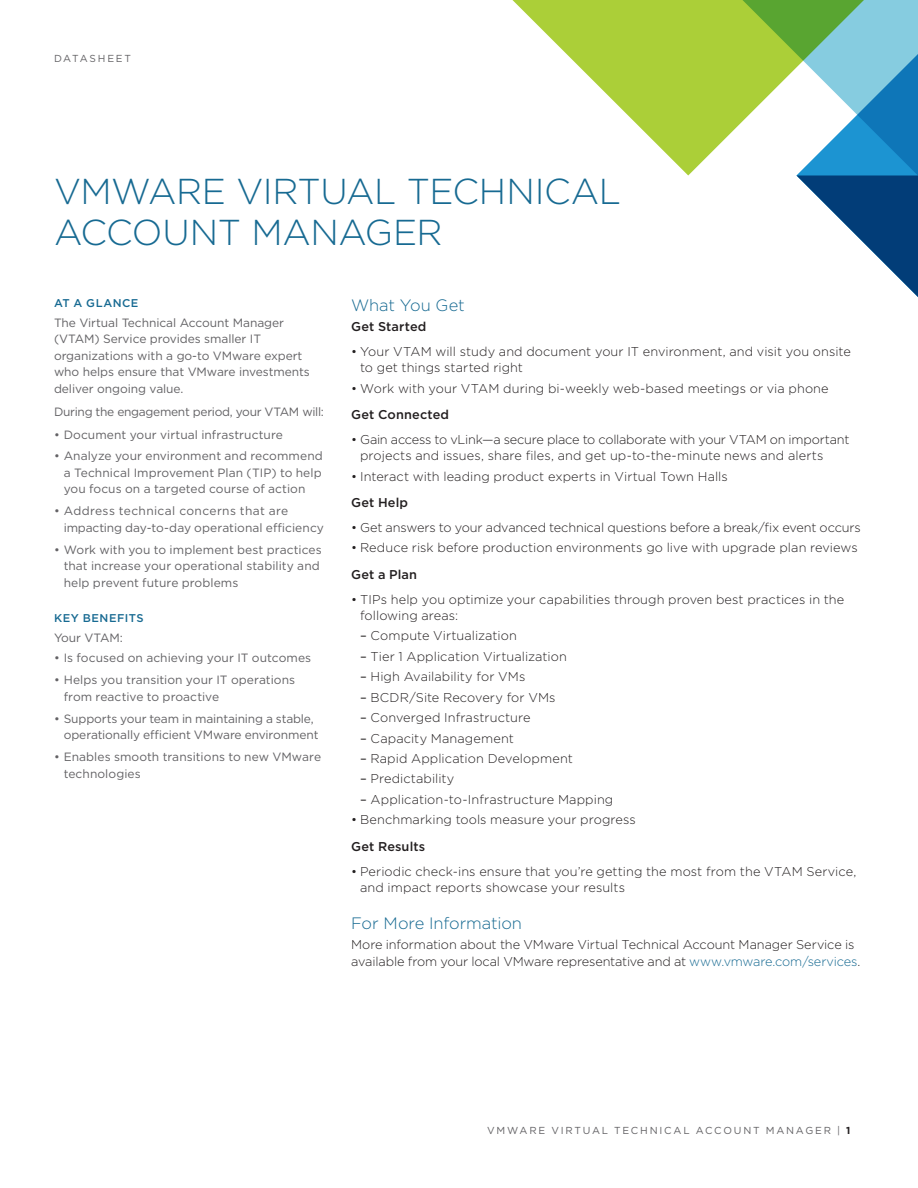
<style>
.page{position:relative;width:918px;height:1188px;background:#fff}
.page>*{position:absolute;margin:0;border:0;box-sizing:border-box;transform-origin:0 0}
.t1{font:300 36px/40.5px "Gotham";letter-spacing:-.01em;color:#176a92}
.t2{font:300 16.5px "Gotham";letter-spacing:-.005em;color:#176a92}
.t3{font:300 12.75px/16.2px "Gotham";letter-spacing:.005em;color:#231f20}
.t4{font:300 12.75px "Gotham";letter-spacing:-.015em;color:#231f20}
.t5{font:500 12.75px "Gotham";letter-spacing:.01em;color:#231f20}
.t6{font:12px/16.5px "Gotham";letter-spacing:-.005em;color:#636265}
.t7{font:12px "Gotham";letter-spacing:-.025em;color:#636265}
.t8{font:500 11.25px "Gotham";letter-spacing:.05em;color:#176a92}
.t9{font:10.2px "Gotham";letter-spacing:.175em;color:#636265}
.s1{font-weight:400}
.s2{color:#176a92}
.s3{font-weight:700;color:#231f20}
</style>
<div class="page">
<svg style="left:512px;top:0;width:217px;height:175px;fill:#abcf38"></svg>
<svg style="left:729px;top:0;width:189px;height:297px"></svg>
<p class="t9" style="left:54px;top:52px;width:79px">DATASHEET</p>
<h1 class="t1" style="left:54px;top:170px;width:569px">VMWARE VIRTUAL TECHNICAL<br>ACCOUNT MANAGER</h1>
<p class="t8" style="left:54px;top:296px;width:86px">AT A GLANCE</p>
<p class="t6" style="left:54px;top:314px;width:257px">The Virtual Technical Account Manager (VTAM) Service provides smaller IT organizations with a go-to VMware expert who helps ensure that VMware investments deliver ongoing value.</p>
<p class="t7" style="left:54px;top:404px;width:271px">During the engagement period, your VTAM will:</p>
<p class="t6" style="left:54px;top:426px;width:230px">• Document your virtual infrastructure</p>
<p class="t6" style="left:64px;top:448px;width:261px;text-align:justify;text-indent:-10px">• Analyze your environment and recommend a Technical Improvement Plan (TIP) to help you focus on a targeted course of action</p>
<p class="t6" style="left:64px;top:503px;width:262px;text-indent:-10px">• Address technical concerns that are impacting day-to-day operational efficiency</p>
<p class="t6" style="left:64px;top:541px;width:259px;text-indent:-10px">• Work with you to implement best practices that increase your operational stability and help prevent future problems</p>
<p class="t8" style="left:54px;top:611px;width:91px">KEY BENEFITS</p>
<p class="t6" style="left:54px;top:629px;width:70px">Your VTAM:</p>
<p class="t6" style="left:54px;top:650px;width:259px">• Is focused on achieving your IT outcomes</p>
<p class="t6" style="left:64px;top:672px;width:233px;text-indent:-10px">• Helps you transition your IT operations from reactive to proactive</p>
<p class="t6" style="left:64px;top:710px;width:256px;text-indent:-10px">• Supports your team in maintaining a stable, operationally efficient VMware environment</p>
<p class="t6" style="left:64px;top:748px;width:259px;text-indent:-10px">• Enables smooth transitions to new VMware technologies</p>
<p class="t2" style="left:351px;top:295px;width:115px">What You Get</p>
<p class="t5" style="left:351px;top:318px;width:77px">Get Started</p>
<p class="t3" style="left:360px;top:343px;width:492px;text-indent:-9px">• Your VTAM will study and document your IT environment, and visit you onsite to get things started right</p>
<p class="t3" style="left:351px;top:380px;width:479px">• Work with your VTAM during bi-weekly web-based meetings or via phone</p>
<p class="t5" style="left:351px;top:406px;width:100px">Get Connected</p>
<p class="t3" style="left:360px;top:431px;width:491px;text-indent:-9px">• Gain access to vLink—a secure place to collaborate with your VTAM on important projects and issues, share files, and get up-to-the-minute news and alerts</p>
<p class="t3" style="left:351px;top:468px;width:378px">• Interact with leading product experts in Virtual Town Halls</p>
<p class="t5" style="left:351px;top:494px;width:59px">Get Help</p>
<p class="t4" style="left:351px;top:519px;width:511px">• Get answers to your advanced technical questions before a break/fix event occurs</p>
<p class="t3" style="left:351px;top:539px;width:508px">• Reduce risk before production environments go live with upgrade plan reviews</p>
<p class="t5" style="left:351px;top:566px;width:68px">Get a Plan</p>
<p class="t3" style="left:360px;top:591px;width:486px;text-indent:-9px">• TIPs help you optimize your capabilities through proven best practices in the following areas:</p>
<p class="t3" style="left:360px;top:627px;width:158px"><span class="s1">–</span> Compute Virtualization</p>
<p class="t3" style="left:360px;top:648px;width:208px"><span class="s1">–</span> Tier 1 Application Virtualization</p>
<p class="t3" style="left:360px;top:668px;width:167px"><span class="s1">–</span> High Availability for VMs</p>
<p class="t3" style="left:360px;top:689px;width:197px"><span class="s1">–</span> BCDR/Site Recovery for VMs</p>
<p class="t3" style="left:360px;top:709px;width:172px"><span class="s1">–</span> Converged Infrastructure</p>
<p class="t3" style="left:360px;top:730px;width:155px"><span class="s1">–</span> Capacity Management</p>
<p class="t3" style="left:360px;top:750px;width:214px"><span class="s1">–</span> Rapid Application Development</p>
<p class="t3" style="left:360px;top:770px;width:96px"><span class="s1">–</span> Predictability</p>
<p class="t3" style="left:360px;top:791px;width:255px"><span class="s1">–</span> Application-to-Infrastructure Mapping</p>
<p class="t3" style="left:351px;top:811px;width:286px">• Benchmarking tools measure your progress</p>
<p class="t5" style="left:351px;top:838px;width:76px">Get Results</p>
<p class="t3" style="left:360px;top:863px;width:498px;text-indent:-9px">• Periodic check-ins ensure that you’re getting the most from the VTAM Service, and impact reports showcase your results</p>
<p class="t2" style="left:351px;top:913px;width:172px">For More Information</p>
<p class="t3" style="left:351px;top:935px;width:511px;line-height:17.2px">More information about the VMware Virtual Technical Account Manager Service is available from your local VMware representative and at <span class="s2">www.vmware.com/services</span>.</p>
<p class="t9" style="left:487px;top:1124px;width:365px">VMWARE VIRTUAL TECHNICAL ACCOUNT MANAGER | <span class="s3">1</span></p>
</div>
